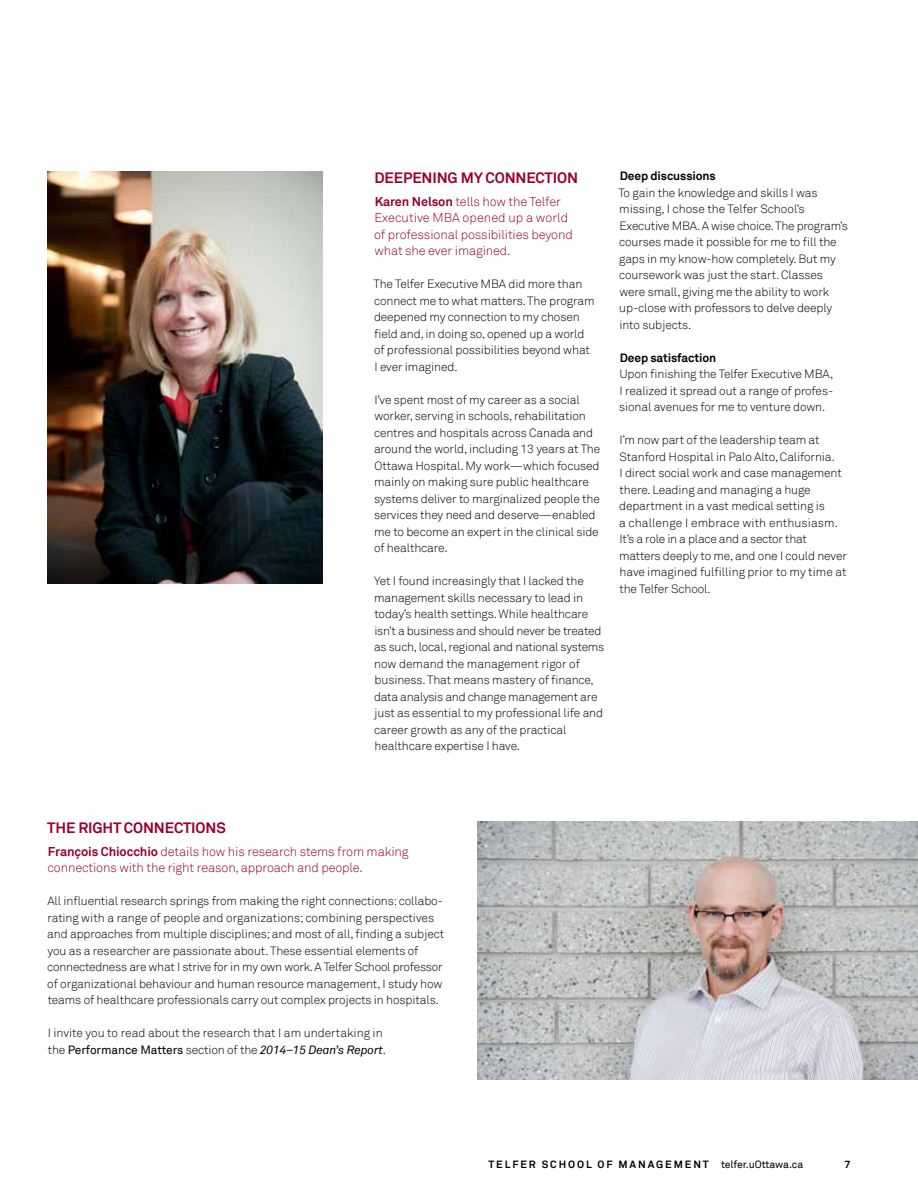
<style>
.page{position:relative;width:918px;height:1188px;background:#fff}
.page>*{position:absolute;margin:0;border:0;box-sizing:border-box;transform-origin:0 0}
.t1{font:700 15px "Akkurat";letter-spacing:-.01em;color:#98002e}
.t2{font:300 12.75px/16.5px "Akkurat";letter-spacing:-.01em;color:#98002e}
.t3{font:300 12px/16.5px "Akkurat";letter-spacing:-.01em;color:#000}
.t4{font:700 12px "Akkurat";letter-spacing:-.01em;color:#000}
.t5{font:700 10.5px "Akkurat";letter-spacing:.18em;color:#000}
.s1{font-weight:700}
.s2{font-weight:400}
.s3{font-weight:400;font-style:italic}
</style>
<div class="page">
<img style="left:478px;top:822px;width:440px;height:258px">
<img style="left:47px;top:172px;width:275px;height:412px">
<p class="t1" style="left:375px;top:168px;width:205px">DEEPENING MY CONNECTION</p>
<p class="t2" style="left:374px;top:193px;width:200px"><span class="s1">Karen Nelson</span> tells how the Telfer<br>Executive MBA opened up a world of professional possibilities beyond what she ever imagined.</p>
<p class="t3" style="left:373px;top:276px;width:223px">The Telfer Executive MBA did more than connect me to what matters. The program deepened my connection to my chosen field and, in doing so, opened up a world of professional possibilities beyond what I ever imagined.</p>
<p class="t3" style="left:374px;top:392px;width:228px">I’ve spent most of my career as a social worker, serving in schools, rehabilitation centres and hospitals across Canada and around the world, including 13 years at The Ottawa Hospital. My work—which focused mainly on making sure public healthcare systems deliver to marginalized people the services they need and deserve—enabled me to become an expert in the clinical side of healthcare.</p>
<p class="t3" style="left:374px;top:573px;width:232px">Yet I found increasingly that I lacked the management skills necessary to lead in today’s health settings. While healthcare isn’t a business and should never be treated as such, local, regional and national systems now demand the management rigor of business. That means mastery of finance, data analysis and change management are just as essential to my professional life and career growth as any of the practical healthcare expertise I have.</p>
<p class="t4" style="left:620px;top:169px;width:97px">Deep discussions</p>
<p class="t3" style="left:618px;top:185px;width:231px">To gain the knowledge and skills I was missing, I chose the Telfer School’s Executive MBA. A wise choice. The program’s courses made it possible for me to fill the gaps in my know-how completely. But my coursework was just the start. Classes were small, giving me the ability to work up-close with professors to delve deeply into subjects.</p>
<p class="t4" style="left:620px;top:350px;width:98px">Deep satisfaction</p>
<p class="t3" style="left:619px;top:366px;width:216px;text-align:justify">Upon finishing the Telfer Executive MBA, I realized it spread out a range of profes&shy;sional avenues for me to venture down.</p>
<p class="t3" style="left:619px;top:432px;width:229px">I’m now part of the leadership team at Stanford Hospital in Palo Alto, California.<br>I direct social work and case management there. Leading and managing a huge department in a vast medical setting is<br>a challenge I embrace with enthusiasm.<br>It’s a role in a place and a sector that matters deeply to me, and one I could never have imagined fulfilling prior to my time at the Telfer School.</p>
<p class="t1" style="left:47px;top:818px;width:180px">THE RIGHT CONNECTIONS</p>
<p class="t2" style="left:48px;top:844px;width:363px"><span class="s1">François Chiocchio</span> details how his research stems from making connections with the right reason, approach and people.</p>
<p class="t3" style="left:47px;top:893px;width:398px">All influential research springs from making the right connections: collabo&shy;rating with a range of people and organizations; combining perspectives and approaches from multiple disciplines; and most of all, finding a subject you as a researcher are passionate about. These essential elements of connectedness are what I strive for in my own work. A Telfer School professor of organizational behaviour and human resource management, I study how teams of healthcare professionals carry out complex projects in hospitals.</p>
<p class="t3" style="left:48px;top:1025px;width:340px">I invite you to read about the research that I am undertaking in the <span class="s2">Performance Matters</span> section of the <span class="s3">2014–15 Dean’s Report</span>.</p>
<p class="t5" style="left:488px;top:1158px;width:316px">TELFER SCHOOL OF MANAGEMENT <span class="s2">telfer.uOttawa.ca</span></p>
<p class="t5" style="left:845px;top:1158px;width:7px">7</p>
</div>
